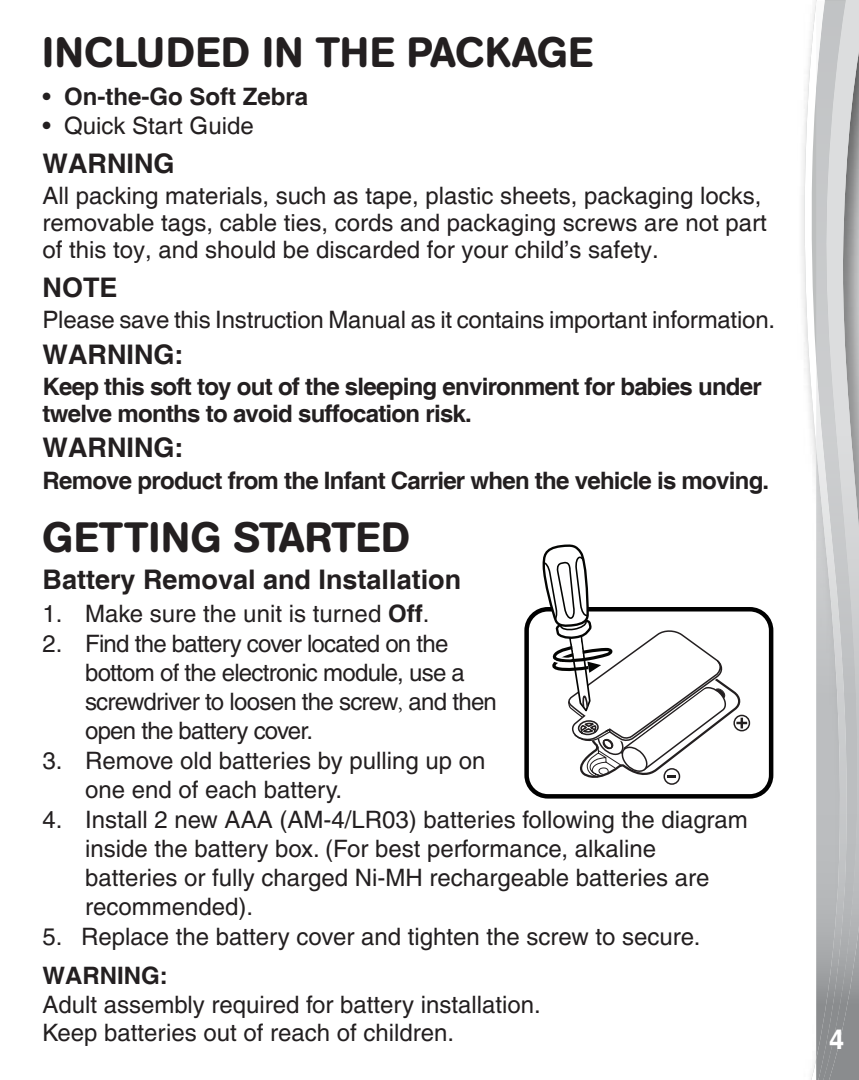
<style>
.page{position:relative;width:859px;height:1080px;background:#fff}
.page>*{position:absolute;margin:0;border:0;box-sizing:border-box;transform-origin:0 0}
.Body_text{font:500 42px "AG Book Rounded";letter-spacing:.02em;color:#231f20}
.Headline{font:500 42px "AG Book Rounded";letter-spacing:.005em;color:#231f20}
.body_text1{font:700 27px "Helvetica";color:#231f20}
.Headline-2{font:700 27px "Helvetica";color:#231f20}
.t1{font:700 27px "Helvetica";color:#fff}
.body_text1-2{font:500 24px/28.8px "Helvetica";color:#231f20}
.Headline-3{font:24px/27px "Helvetica";color:#231f20}
.Headline-4{font:700 24px/27px "Helvetica";letter-spacing:-.03em;color:#231f20}
.body_text1-3{font:500 24px/28.8px "Helvetica";letter-spacing:-.03em;color:#231f20}
.body_text1-4{font:700 24px "Helvetica";color:#231f20}
.body_text1-5{font:24px "Helvetica";color:#231f20}
.s1{font-weight:400}
.s2{font-weight:700}
.s3{font-family:"Adobe Song Std";font-weight:300}
</style>
<div class="page">
<svg style="left:804px;top:0;width:12px;height:1080px"></svg>
<img style="left:849px;top:3px;width:10px;height:1077px">
<svg style="left:816px;top:0;width:43px;height:3px"></svg>
<img style="left:816px;top:1px;width:33px;height:1079px">
<div style="left:733px;top:715px;width:17px;height:16px;border:2px solid #231f20;border-radius:50%"></div>
<div style="left:524px;top:607px;width:249px;height:192px;border:4px solid #000;border-radius:21px"></div>
<svg style="left:541px;top:544px;width:206px;height:255px"></svg>
<p class="Body_text" style="left:43px;top:28px;width:552px">INCLUDED IN THE PACKAGE</p>
<p class="body_text1-4" style="left:43px;top:82px;width:267px"><span class="s1">•</span> On-the-Go Soft Zebra</p>
<p class="body_text1-5" style="left:43px;top:111px;width:213px">• Quick Start Guide</p>
<p class="Headline-2" style="left:43px;top:147px;width:133px">WARNING</p>
<p class="Headline-3" style="left:43px;top:183px;width:726px">All packing materials, such as tape, plastic sheets, packaging locks, removable tags, cable ties, cords and packaging screws are not part of this toy, and should be discarded for your child’s safety.</p>
<p class="Headline-2" style="left:43px;top:271px;width:77px">NOTE</p>
<p class="Headline-3" style="left:43px;top:307px;width:734px">Please save this Instruction Manual as it contains important information.</p>
<p class="Headline-2" style="left:43px;top:338px;width:142px">WARNING:</p>
<p class="Headline-4" style="left:43px;top:374px;width:721px">Keep this soft toy out of the sleeping environment for babies under twelve months to avoid suffocation risk.</p>
<p class="Headline-2" style="left:43px;top:431px;width:142px">WARNING:</p>
<p class="Headline-4" style="left:43px;top:468px;width:728px">Remove product from the Infant Carrier when the vehicle is moving.</p>
<p class="Headline" style="left:43px;top:513px;width:369px">GETTING STARTED</p>
<p class="body_text1" style="left:43px;top:563px;width:420px">Battery Removal and Installation</p>
<p class="body_text1-2" style="left:43px;top:599px;width:388px">1. Make sure the unit is turned <span class="s2">Off</span>.</p>
<p class="body_text1-3" style="left:85px;top:629px;width:413px;text-indent:-43px">2. Find the battery cover located on the bottom of the electronic module, use a screwdriver to loosen the screw<span class="s3">,</span> and then open the battery cover.</p>
<p class="body_text1-2" style="left:85px;top:746px;width:402px;text-indent:-43px">3. Remove old batteries by pulling up on one end of each battery.</p>
<p class="body_text1-2" style="left:85px;top:806px;width:664px;text-indent:-43px">4. Install 2 new AAA (AM-4/LR03) batteries following the diagram inside the battery box. (For best performance, alkaline batteries or fully charged Ni-MH rechargeable batteries are recommended).</p>
<p class="body_text1-2" style="left:43px;top:922px;width:659px">5. Replace the battery cover and tighten the screw to secure.</p>
<p class="body_text1-4" style="left:43px;top:961px;width:127px">WARNING:</p>
<p class="body_text1-2" style="left:43px;top:990px;width:500px">Adult assembly required for battery installation.</p>
<p class="body_text1-2" style="left:43px;top:1018px;width:413px">Keep batteries out of reach of children.</p>
<p class="t1" style="left:829px;top:1023px;width:17px">4</p>
</div>
